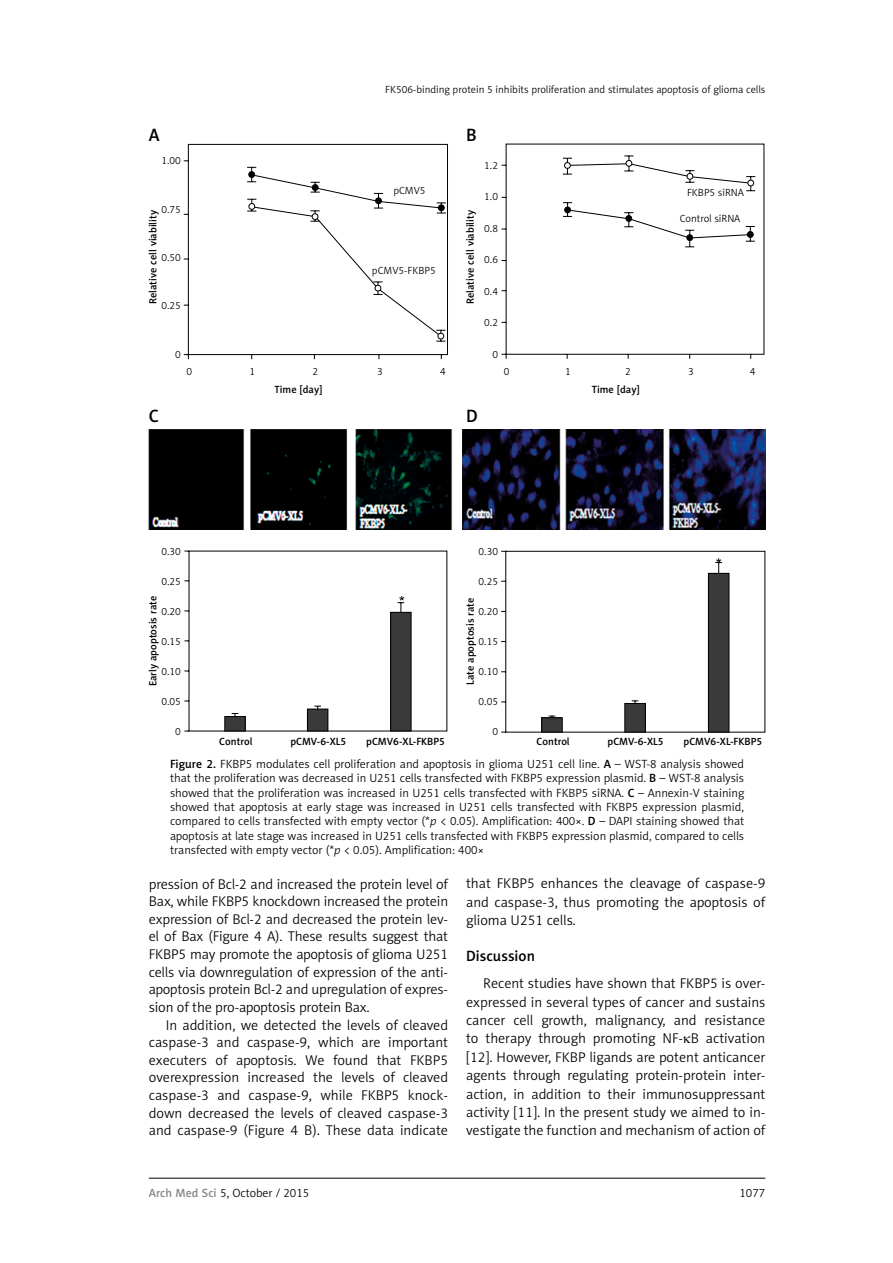
<style>
.page{position:relative;width:893px;height:1263px;background:#fff}
.page>*{position:absolute;margin:0;border:0;box-sizing:border-box;transform-origin:0 0}
.t1{font:18px "Naomi Sans EFN Medium";color:#000}
.t2{font:15px "Naomi Sans EFN Medium";color:#000}
.t3{font:14.25px/17.7px "Naomi Sans EFN Light";color:#000;text-align:justify}
.t4{font:12px/14.4px "Naomi Sans EFN Light";color:#000;text-align:justify}
.t5{font:10.5px "Naomi Sans EFN Light";color:#000}
.t6{font:10.5px "Naomi Sans EFN Medium";color:#000}
.s1{font-family:"Naomi Sans EFN Medium"}
.s2{font-style:italic}
.s3{font-family:"Naomi Sans EFN Medium";color:#878787}
</style>
<div class="page">
<hr style="left:149px;top:1178px;width:616px;height:1px;background:#000">
<svg style="left:184px;top:144px;width:264px;height:216px"></svg>
<svg style="left:247px;top:167px;width:199px;height:175px"></svg>
<svg style="left:184px;top:550px;width:263px;height:182px"></svg>
<svg style="left:399px;top:596px;width:5px;height:4px"></svg>
<div style="left:225px;top:716px;width:20px;height:15px;background:#3a3a3a"></div>
<div style="left:224px;top:716px;width:22px;height:15px;border:1px solid #000"></div>
<div style="left:307px;top:709px;width:21px;height:22px;background:#3a3a3a"></div>
<div style="left:307px;top:709px;width:21px;height:22px;border:1px solid #000"></div>
<div style="left:391px;top:612px;width:20px;height:119px;background:#3a3a3a"></div>
<div style="left:390px;top:612px;width:21px;height:119px;border:1px solid #000"></div>
<svg style="left:501px;top:551px;width:264px;height:181px"></svg>
<svg style="left:716px;top:558px;width:5px;height:5px"></svg>
<div style="left:542px;top:718px;width:20px;height:14px;background:#3a3a3a"></div>
<div style="left:541px;top:717px;width:22px;height:15px;border:1px solid #000"></div>
<div style="left:625px;top:703px;width:20px;height:29px;background:#3a3a3a"></div>
<div style="left:624px;top:703px;width:22px;height:29px;border:1px solid #000"></div>
<div style="left:708px;top:573px;width:21px;height:159px;background:#3a3a3a"></div>
<div style="left:708px;top:573px;width:21px;height:159px;border:1px solid #000"></div>
<svg style="left:501px;top:143px;width:264px;height:216px"></svg>
<svg style="left:563px;top:156px;width:192px;height:91px"></svg>
<div style="left:747px;top:180px;width:7px;height:6px;border:1px solid #000;border-radius:50%"></div>
<img style="left:149px;top:429px;width:304px;height:101px">
<img style="left:462px;top:429px;width:303px;height:101px">
<p class="t1" style="left:149px;top:124px;width:12px">A</p>
<p class="t5" style="left:161px;top:155px;width:21px">1.00</p>
<p class="t5" style="left:161px;top:203px;width:21px">0.75</p>
<p class="t6" style="left:147px;top:304px;width:95px;rotate:-90deg">Relative cell viability</p>
<p class="t5" style="left:161px;top:251px;width:21px">0.50</p>
<p class="t5" style="left:161px;top:300px;width:21px">0.25</p>
<p class="t5" style="left:175px;top:348px;width:7px">0</p>
<p class="t5" style="left:385px;top:83px;width:382px">FK506-binding protein 5 inhibits proliferation and stimulates apoptosis of glioma cells</p>
<p class="t5" style="left:393px;top:184px;width:34px">pCMV5</p>
<p class="t5" style="left:372px;top:265px;width:65px">pCMV5-FKBP5</p>
<p class="t1" style="left:466px;top:124px;width:12px">B</p>
<p class="t6" style="left:464px;top:304px;width:95px;rotate:-90deg">Relative cell viability</p>
<p class="t5" style="left:484px;top:159px;width:15px">1.2</p>
<p class="t5" style="left:484px;top:191px;width:15px">1.0</p>
<p class="t5" style="left:484px;top:222px;width:15px">0.8</p>
<p class="t5" style="left:484px;top:254px;width:15px">0.6</p>
<p class="t5" style="left:484px;top:285px;width:15px">0.4</p>
<p class="t5" style="left:484px;top:317px;width:15px">0.2</p>
<p class="t5" style="left:492px;top:348px;width:7px">0</p>
<p class="t5" style="left:687px;top:186px;width:58px">FKBP5 siRNA</p>
<p class="t5" style="left:680px;top:213px;width:62px">Control siRNA</p>
<p class="t1" style="left:149px;top:405px;width:12px">C</p>
<p class="t5" style="left:186px;top:366px;width:7px">0</p>
<p class="t5" style="left:249px;top:366px;width:7px">1</p>
<p class="t5" style="left:312px;top:366px;width:7px">2</p>
<p class="t5" style="left:377px;top:366px;width:7px">3</p>
<p class="t5" style="left:440px;top:366px;width:7px">4</p>
<p class="t6" style="left:275px;top:384px;width:49px">Time [day]</p>
<p class="t1" style="left:466px;top:405px;width:13px">D</p>
<p class="t5" style="left:504px;top:366px;width:7px">0</p>
<p class="t5" style="left:565px;top:366px;width:7px">1</p>
<p class="t5" style="left:625px;top:366px;width:7px">2</p>
<p class="t5" style="left:688px;top:366px;width:7px">3</p>
<p class="t5" style="left:750px;top:366px;width:7px">4</p>
<p class="t6" style="left:592px;top:384px;width:49px">Time [day]</p>
<p class="t5" style="left:479px;top:545px;width:21px">0.30</p>
<p class="t5" style="left:479px;top:575px;width:21px">0.25</p>
<p class="t5" style="left:479px;top:605px;width:21px">0.20</p>
<p class="t5" style="left:479px;top:635px;width:21px">0.15</p>
<p class="t5" style="left:479px;top:665px;width:21px">0.10</p>
<p class="t5" style="left:479px;top:696px;width:21px">0.05</p>
<p class="t5" style="left:492px;top:726px;width:7px">0</p>
<p class="t5" style="left:161px;top:545px;width:21px">0.30</p>
<p class="t5" style="left:161px;top:575px;width:21px">0.25</p>
<p class="t5" style="left:161px;top:605px;width:21px">0.20</p>
<p class="t5" style="left:161px;top:635px;width:21px">0.15</p>
<p class="t5" style="left:161px;top:665px;width:21px">0.10</p>
<p class="t5" style="left:161px;top:696px;width:21px">0.05</p>
<p class="t5" style="left:175px;top:726px;width:7px">0</p>
<p class="t6" style="left:147px;top:686px;width:92px;rotate:-90deg">Early apoptosis rate</p>
<p class="t6" style="left:464px;top:685px;width:89px;rotate:-90deg">Late apoptosis rate</p>
<p class="t6" style="left:219px;top:735px;width:35px">Control</p>
<p class="t6" style="left:290px;top:735px;width:58px">pCMV-6-XL5</p>
<p class="t6" style="left:366px;top:735px;width:80px">pCMV6-XL-FKBP5</p>
<p class="t6" style="left:537px;top:735px;width:35px">Control</p>
<p class="t6" style="left:608px;top:735px;width:58px">pCMV-6-XL5</p>
<p class="t6" style="left:684px;top:735px;width:80px">pCMV6-XL-FKBP5</p>
<p class="t4" style="left:170px;top:756px;width:576px"><span class="s1">Figure 2.</span> FKBP5 modulates cell proliferation and apoptosis in glioma U251 cell line. <span class="s1">A</span> – WST-8 analysis showed that the proliferation was decreased in U251 cells transfected with FKBP5 expression plasmid. <span class="s1">B</span> – WST-8 analysis showed that the proliferation was increased in U251 cells transfected with FKBP5 siRNA. <span class="s1">C</span> – Annexin-V staining showed that apoptosis at early stage was increased in U251 cells transfected with FKBP5 expression plasmid, compared to cells transfected with empty vector (*<span class="s2">p</span> &lt; 0.05). Amplification: 400×. <span class="s1">D</span> – DAPI staining showed that apoptosis at late stage was increased in U251 cells transfected with FKBP5 expression plasmid, compared to cells transfected with empty vector (*<span class="s2">p</span> &lt; 0.05). Amplification: 400×</p>
<p class="t3" style="left:149px;top:875px;width:301px">pression of Bcl-2 and increased the protein level of Bax, while FKBP5 knockdown increased the protein expression of Bcl-2 and decreased the protein lev&shy;el of Bax (Figure 4 A). These results suggest that FKBP5 may promote the apoptosis of glioma U251 cells via downregulation of expression of the anti&shy;apoptosis protein Bcl-2 and upregulation of expres&shy;sion of the pro-apoptosis protein Bax.</p>
<p class="t3" style="left:149px;top:1016px;width:301px;text-indent:17px">In addition, we detected the levels of cleaved caspase-3 and caspase-9, which are important executers of apoptosis. We found that FKBP5 overexpression increased the levels of cleaved caspase-3 and caspase-9, while FKBP5 knock&shy;down decreased the levels of cleaved caspase-3 and caspase-9 (Figure 4 B). These data indicate</p>
<p class="t3" style="left:466px;top:874px;width:301px;line-height:18.5px">that FKBP5 enhances the cleavage of caspase-9 and caspase-3, thus promoting the apoptosis of glioma U251 cells.</p>
<p class="t2" style="left:466px;top:947px;width:70px">Discussion</p>
<p class="t3" style="left:466px;top:974px;width:301px;line-height:18.5px;text-indent:17px">Recent studies have shown that FKBP5 is over&shy;expressed in several types of cancer and sustains cancer cell growth, malignancy, and resistance to therapy through promoting NF- B activation [12]. However, FKBP ligands are potent anticancer agents through regulating protein-protein inter&shy;action, in addition to their immunosuppressant activity [11]. In the present study we aimed to in&shy;vestigate the function and mechanism of action of</p>
<p class="t4" style="left:149px;top:1186px;width:162px"><span class="s3">Arch Med Sci</span> 5, October / 2015</p>
<p class="t4" style="left:739px;top:1186px;width:27px">1077</p>
</div>
